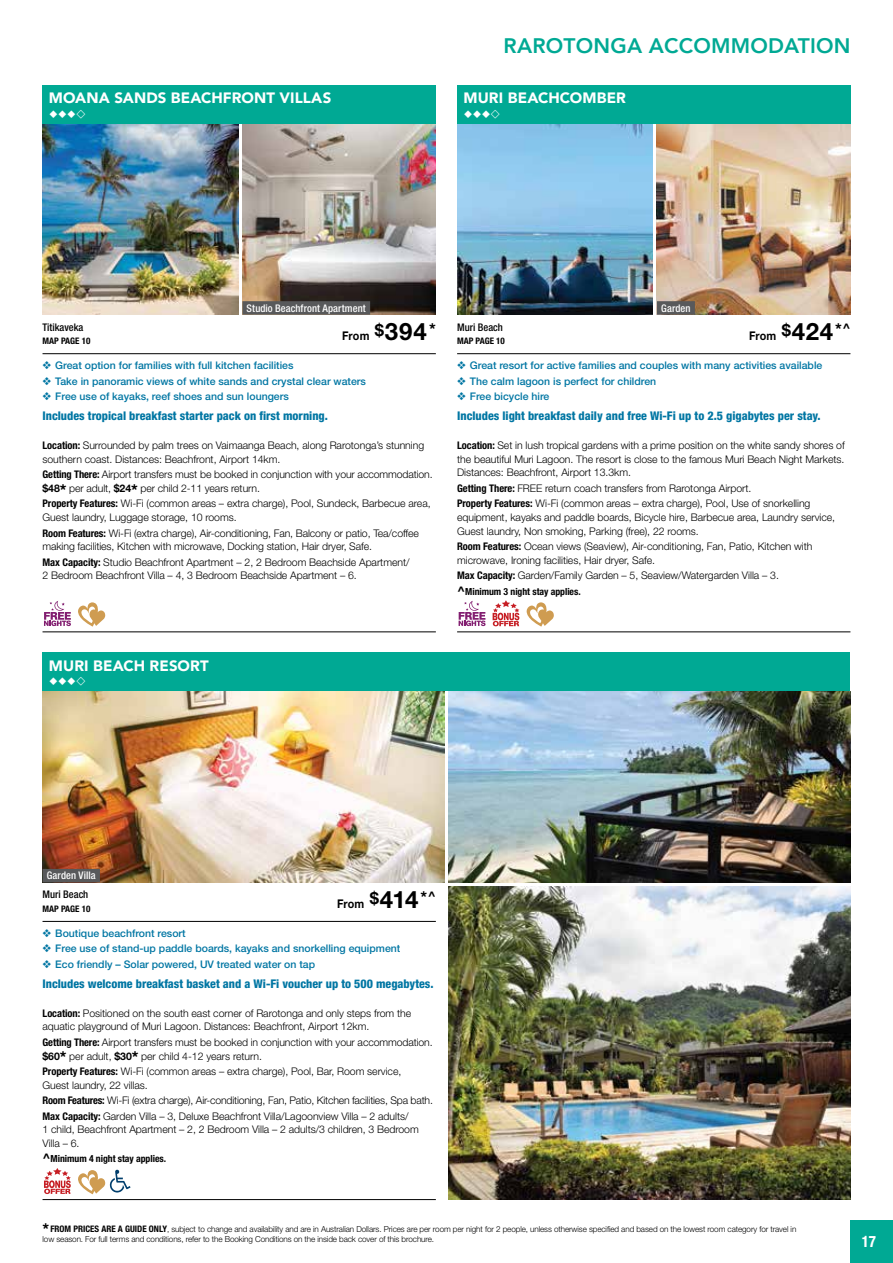
<style>
.page{position:relative;width:893px;height:1263px;background:#fff}
.page>*{position:absolute;margin:0;border:0;box-sizing:border-box;transform-origin:0 0}
.t1{font:800 21px "Avenir";letter-spacing:.01em;color:#00a994}
.t2{font:700 condensed 15.75px "Helvetica Neue LT Std";color:#fff;scale:.95 1}
.t3{font:900 15px "Avenir";letter-spacing:.005em;color:#fff}
.t4{font:800 condensed 12px "Helvetica Neue LT Std";color:#0076a3}
.t5{font:700 12px "Helvetica Neue LT Std";letter-spacing:.02em;color:#000;scale:.9 1}
.t6{font:300 10.5px/13.5px "Helvetica Neue LT Std";letter-spacing:-.005em;color:#000}
.t7{font:500 10.5px "Helvetica Neue LT Std";color:#0076a3}
.t8{font:500 condensed 10.5px "Helvetica Neue LT Std";letter-spacing:.01em;color:#fff}
.t9{font:500 condensed 10.5px "Helvetica Neue LT Std";color:#000}
.t10{font:700 condensed 9.75px "Helvetica Neue LT Std";letter-spacing:-.005em;color:#000}
.t11{font:700 condensed 9px "Helvetica Neue LT Std";color:#000}
.t12{font:300 8.25px/9.9px "Helvetica Neue LT Std";letter-spacing:-.01em;color:#000}
.s1{font-size:24px}
.s2{font-weight:700;font-stretch:condensed}
.s3{font-weight:700}
.s4{font-weight:700;font-size:16.5px}
.s5{font-stretch:normal;font-size:13.5px}
.s6{font-weight:700;font-stretch:condensed;font-size:9px}
</style>
<div class="page">
<div style="left:850px;top:1220px;width:43px;height:43px;background:#00a994"></div>
<img style="left:43px;top:123px;width:195px;height:192px">
<img style="left:242px;top:123px;width:194px;height:192px">
<div style="left:242px;top:301px;width:128px;height:14px;background:#58595b"></div>
<hr style="left:43px;top:631px;width:393px;height:1px;background:#000">
<svg style="left:44px;top:601px;width:27px;height:25px"></svg>
<svg style="left:78px;top:602px;width:27px;height:24px"></svg>
<div style="left:43px;top:85px;width:393px;height:38px;background:#00a994"></div>
<hr style="left:43px;top:353px;width:393px;height:1px;background:#000">
<img style="left:43px;top:691px;width:401px;height:191px">
<div style="left:43px;top:869px;width:57px;height:13px;background:#58595b"></div>
<img style="left:449px;top:691px;width:401px;height:191px">
<img style="left:449px;top:887px;width:401px;height:312px">
<img style="left:457px;top:123px;width:196px;height:192px">
<img style="left:657px;top:123px;width:193px;height:192px">
<hr style="left:457px;top:631px;width:393px;height:1px;background:#000">
<svg style="left:459px;top:601px;width:27px;height:25px"></svg>
<svg style="left:493px;top:600px;width:26px;height:26px"></svg>
<svg style="left:527px;top:602px;width:27px;height:24px"></svg>
<div style="left:457px;top:85px;width:393px;height:38px;background:#00a994"></div>
<hr style="left:457px;top:353px;width:393px;height:1px;background:#000">
<div style="left:657px;top:301px;width:38px;height:14px;background:#58595b"></div>
<div style="left:43px;top:653px;width:807px;height:38px;background:#00a994"></div>
<hr style="left:43px;top:921px;width:393px;height:1px;background:#000">
<hr style="left:43px;top:1199px;width:393px;height:1px;background:#000">
<svg style="left:44px;top:1168px;width:27px;height:26px"></svg>
<svg style="left:78px;top:1170px;width:53px;height:24px"></svg>
<h3 class="t3" style="left:49px;top:85px;width:284px">MOANA SANDS BEACHFRONT VILLAS</h3>
<h1 class="t1" style="left:504px;top:29px;width:348px">RAROTONGA ACCOMMODATION</h1>
<h3 class="t3" style="left:463px;top:85px;width:164px">MURI BEACHCOMBER</h3>
<p class="t8" style="left:247px;top:302px;width:121px">Studio Beachfront Apartment</p>
<p class="t5" style="left:342px;top:329px;width:106px">From <sup>$</sup><span class="s1">394</span> <sup>*</sup></p>
<p class="t9" style="left:43px;top:321px;width:42px">Titikaveka</p>
<p class="t11" style="left:43px;top:335px;width:49px">MAP PAGE 10</p>
<p class="t7" style="left:43px;top:359px;width:253px">❖ Great option for families with full kitchen facilities</p>
<p class="t7" style="left:43px;top:375px;width:325px">❖ Take in panoramic views of white sands and crystal clear waters</p>
<p class="t7" style="left:43px;top:390px;width:248px">❖ Free use of kayaks, reef shoes and sun loungers</p>
<p class="t4" style="left:43px;top:408px;width:287px">Includes tropical breakfast starter pack on first morning.</p>
<p class="t6" style="left:43px;top:438px;width:383px"><span class="s2">Location:</span> Surrounded by palm trees on Vaimaanga Beach, along Rarotonga’s stunning southern coast. Distances: Beachfront, Airport 14km.</p>
<p class="t6" style="left:43px;top:468px;width:392px"><span class="s2">Getting There:</span> Airport transfers must be booked in conjunction with your accommodation. <span class="s3">$48</span><span class="s4">*</span> per adult, <span class="s3">$24</span><span class="s4">*</span> per child 2-11 years return.</p>
<p class="t6" style="left:43px;top:497px;width:390px"><span class="s2">Property Features:</span> Wi-Fi (common areas – extra charge), Pool, Sundeck, Barbecue area,<br>Guest laundry, Luggage storage, 10 rooms.</p>
<p class="t6" style="left:43px;top:526px;width:378px"><span class="s2">Room Features:</span> Wi-Fi (extra charge), Air-conditioning, Fan, Balcony or patio, Tea/coffee making facilities, Kitchen with microwave, Docking station, Hair dryer, Safe.</p>
<p class="t6" style="left:43px;top:555px;width:369px"><span class="s2">Max Capacity:</span> Studio Beachfront Apartment – 2, 2 Bedroom Beachside Apartment/<br>2 Bedroom Beachfront Villa – 4, 3 Bedroom Beachside Apartment – 6.</p>
<p class="t8" style="left:661px;top:302px;width:31px">Garden</p>
<p class="t5" style="left:749px;top:329px;width:114px">From <sup>$</sup><span class="s1">424</span> <sup>*</sup><sup>^</sup></p>
<p class="t9" style="left:457px;top:321px;width:47px">Muri Beach</p>
<p class="t11" style="left:457px;top:335px;width:49px">MAP PAGE 10</p>
<p class="t7" style="left:457px;top:359px;width:367px">❖ Great resort for active families and couples with many activities available</p>
<p class="t7" style="left:457px;top:375px;width:201px">❖ The calm lagoon is perfect for children</p>
<p class="t7" style="left:457px;top:390px;width:94px">❖ Free bicycle hire</p>
<p class="t4" style="left:457px;top:408px;width:365px">Includes light breakfast daily and free Wi-Fi up to 2.5 gigabytes per stay.</p>
<p class="t6" style="left:457px;top:438px;width:389px;text-align:justify"><span class="s2">Location:</span> Set in lush tropical gardens with a prime position on the white sandy shores of the beautiful Muri Lagoon. The resort is close to the famous Muri Beach Night Markets.<br>Distances: Beachfront, Airport 13.3km.</p>
<p class="t6" style="left:457px;top:480px;width:355px;line-height:15.6px"><span class="s2">Getting There:</span> FREE return coach transfers from Rarotonga Airport.<br><span class="s2">Property Features:</span> Wi-Fi (common areas – extra charge), Pool, Use of snorkelling</p>
<p class="t6" style="left:457px;top:510px;width:379px">equipment, kayaks and paddle boards, Bicycle hire, Barbecue area, Laundry service,<br>Guest laundry, Non smoking, Parking (free), 22 rooms.</p>
<p class="t6" style="left:457px;top:539px;width:357px"><span class="s2">Room Features:</span> Ocean views (Seaview), Air-conditioning, Fan, Patio, Kitchen with microwave, Ironing facilities, Hair dryer, Safe.</p>
<p class="t6" style="left:457px;top:568px;width:323px"><span class="s2">Max Capacity:</span> Garden/Family Garden – 5, Seaview/Watergarden Villa – 3.</p>
<p class="t10" style="left:457px;top:585px;width:125px"><span class="s5">^</span>Minimum 3 night stay applies.</p>
<h3 class="t3" style="left:49px;top:653px;width:161px">MURI BEACH RESORT</h3>
<p class="t8" style="left:47px;top:869px;width:50px">Garden Villa</p>
<p class="t5" style="left:337px;top:896px;width:111px">From <sup>$</sup><span class="s1">414</span> <sup>*</sup><sup>^</sup></p>
<p class="t9" style="left:43px;top:888px;width:47px">Muri Beach</p>
<p class="t11" style="left:43px;top:903px;width:49px">MAP PAGE 10</p>
<p class="t7" style="left:43px;top:927px;width:145px">❖ Boutique beachfront resort</p>
<p class="t7" style="left:43px;top:942px;width:359px">❖ Free use of stand-up paddle boards, kayaks and snorkelling equipment</p>
<p class="t7" style="left:43px;top:958px;width:274px">❖ Eco friendly – Solar powered, UV treated water on tap</p>
<p class="t4" style="left:43px;top:976px;width:393px">Includes welcome breakfast basket and a Wi-Fi voucher up to 500 megabytes.</p>
<p class="t6" style="left:43px;top:1006px;width:370px"><span class="s2">Location:</span> Positioned on the south east corner of Rarotonga and only steps from the aquatic playground of Muri Lagoon. Distances: Beachfront, Airport 12km.</p>
<p class="t6" style="left:43px;top:1035px;width:392px"><span class="s2">Getting There:</span> Airport transfers must be booked in conjunction with your accommodation. <span class="s3">$60</span><span class="s4">*</span> per adult, <span class="s3">$30</span><span class="s4">*</span> per child 4-12 years return.</p>
<p class="t6" style="left:43px;top:1064px;width:360px"><span class="s2">Property Features:</span> Wi-Fi (common areas – extra charge), Pool, Bar, Room service,<br>Guest laundry, 22 villas.</p>
<p class="t6" style="left:43px;top:1092px;width:392px;line-height:15.6px"><span class="s2">Room Features:</span> Wi-Fi (extra charge), Air-conditioning, Fan, Patio, Kitchen facilities, Spa bath.<br><span class="s2">Max Capacity:</span> Garden Villa – 3, Deluxe Beachfront Villa/Lagoonview Villa – 2 adults/</p>
<p class="t6" style="left:43px;top:1123px;width:378px">1 child, Beachfront Apartment – 2, 2 Bedroom Villa – 2 adults/3 children, 3 Bedroom<br>Villa – 6.</p>
<p class="t10" style="left:43px;top:1153px;width:125px"><span class="s5">^</span>Minimum 4 night stay applies.</p>
<p class="t12" style="left:43px;top:1224px;width:755px"><span class="s4">*</span> <span class="s6">FROM PRICES ARE A GUIDE ONLY</span>, subject to change and availability and are in Australian Dollars. Prices are per room per night for 2 people, unless otherwise specified and based on the lowest room category for travel in low season. For full terms and conditions, refer to the Booking Conditions on the inside back cover of this brochure.</p>
<h2 class="t2" style="left:862px;top:1232px;width:16px">17</h2>
</div>
